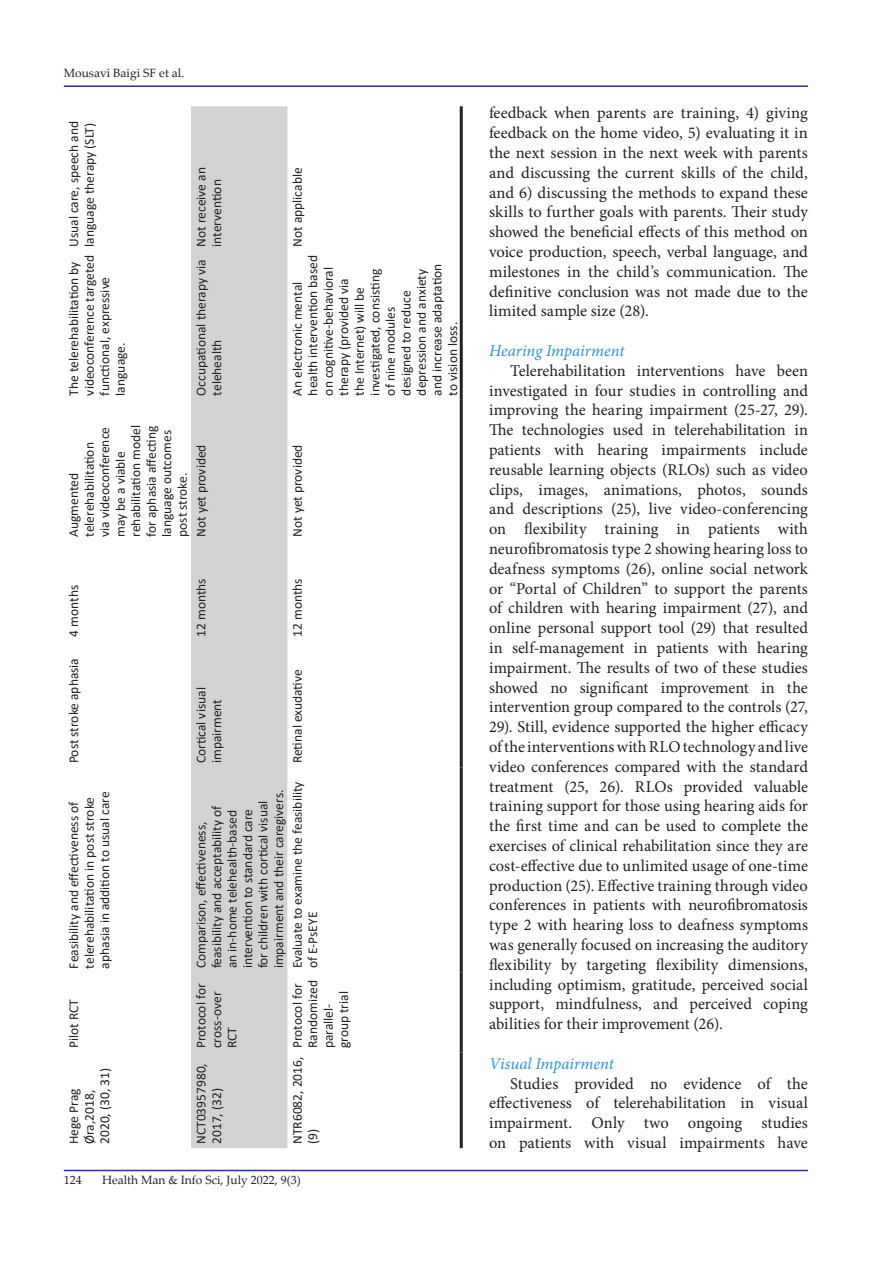
<style>
.page{position:relative;width:893px;height:1263px;background:#fff}
.page>*{position:absolute;margin:0;border:0;box-sizing:border-box;transform-origin:0 0}
.t1{font:16.5px/19.8px "Minion Pro";color:#231f20;text-align:justify}
.t2{font:italic 16.5px "Minion Pro";color:#2895d3}
.t3{font:13.5px/15.5px "Calibri";color:#231f20}
.t4{font:12px "Palatino Linotype";color:#231f20}
</style>
<div class="page">
<hr style="left:64px;top:1170px;width:744px;height:1px;background:#2e3092">
<hr style="left:64px;top:85px;width:744px;height:2px;background:#2e3092">
<div style="left:191px;top:106px;width:96px;height:1042px;background:#d1d2d4"></div>
<hr style="left:460px;top:1052px;width:3px;height:96px;background:#231f20">
<hr style="left:460px;top:973px;width:3px;height:79px;background:#231f20">
<hr style="left:460px;top:767px;width:3px;height:206px;background:#231f20">
<hr style="left:460px;top:641px;width:3px;height:126px;background:#231f20">
<hr style="left:460px;top:541px;width:3px;height:100px;background:#231f20">
<hr style="left:460px;top:400px;width:3px;height:141px;background:#231f20">
<hr style="left:460px;top:251px;width:3px;height:149px;background:#231f20">
<hr style="left:460px;top:106px;width:3px;height:145px;background:#231f20">
<p class="t4" style="left:64px;top:64px;width:122px">Mousavi Baigi SF et al.</p>
<p class="t3" style="left:66px;top:247px;width:127px;rotate:-90deg">Usual care, speech and language therapy (SLT)</p>
<p class="t3" style="left:66px;top:396px;width:142px;rotate:-90deg">The telerehabilitation by videoconference targeted functional, expressive language.</p>
<p class="t3" style="left:193px;top:247px;width:81px;rotate:-90deg">Not receive an intervention</p>
<p class="t3" style="left:193px;top:396px;width:138px;rotate:-90deg">Occupational therapy via telehealth</p>
<p class="t3" style="left:66px;top:537px;width:113px;rotate:-90deg">Augmented telerehabilitation via videoconference may be a viable rehabilitation model for aphasia affecting language outcomes post stroke.</p>
<p class="t3" style="left:193px;top:537px;width:94px;rotate:-90deg">Not yet provided</p>
<p class="t3" style="left:66px;top:637px;width:53px;rotate:-90deg">4 months</p>
<p class="t3" style="left:66px;top:763px;width:107px;rotate:-90deg">Post stroke aphasia</p>
<p class="t3" style="left:193px;top:637px;width:60px;rotate:-90deg">12 months</p>
<p class="t3" style="left:193px;top:763px;width:77px;rotate:-90deg">Cortical visual impairment</p>
<p class="t3" style="left:289px;top:247px;width:81px;rotate:-90deg">Not applicable</p>
<p class="t3" style="left:289px;top:396px;width:142px;rotate:-90deg">An electronic mental health intervention based on cognitive-behavioral therapy (provided via<br>the Internet) will be investigated, consisting of nine modules designed to reduce depression and anxiety and increase adaptation to vision loss.</p>
<p class="t3" style="left:289px;top:537px;width:94px;rotate:-90deg">Not yet provided</p>
<p class="t3" style="left:289px;top:637px;width:60px;rotate:-90deg">12 months</p>
<p class="t3" style="left:289px;top:763px;width:95px;rotate:-90deg">Retinal exudative</p>
<p class="t3" style="left:66px;top:968px;width:178px;rotate:-90deg">Feasibility and effectiveness of telerehabilitation in post stroke aphasia in addition to usual care</p>
<p class="t3" style="left:66px;top:1048px;width:50px;rotate:-90deg">Pilot RCT</p>
<p class="t3" style="left:97px;top:1144px;width:77px;rotate:-90deg">2020, (30, 31)</p>
<p class="t3" style="left:66px;top:1144px;width:57px;rotate:-90deg">Hege Prag<br>Øra,2018,</p>
<p class="t3" style="left:289px;top:968px;width:188px;rotate:-90deg">Evaluate to examine the feasibility of E-PsEYE</p>
<p class="t3" style="left:193px;top:968px;width:180px;rotate:-90deg">Comparison, effectiveness, feasibility and acceptability of an in-home telehealth-based intervention to standard care<br>for children with cortical visual impairment and their caregivers.</p>
<p class="t3" style="left:193px;top:1048px;width:66px;rotate:-90deg">Protocol for cross-over<br>RCT</p>
<p class="t3" style="left:193px;top:1144px;width:82px;rotate:-90deg">NCT03957980,<br>2017, (32)</p>
<p class="t3" style="left:289px;top:1048px;width:69px;rotate:-90deg">Protocol for<br>Randomized parallel&shy;group trial</p>
<p class="t3" style="left:289px;top:1144px;width:89px;rotate:-90deg">NTR6082, 2016, (9)</p>
<p class="t4" style="left:64px;top:1172px;width:19px">124</p>
<p class="t4" style="left:102px;top:1171px;width:200px">Health Man &amp; Info Sci, July 2022, 9(3)</p>
<p class="t1" style="left:489px;top:103px;width:320px">feedback when parents are training, 4) giving feedback on the home video, 5) evaluating it in the next session in the next week with parents and discussing the current skills of the child, and 6) discussing the methods to expand these skills to further goals with parents. Their study showed the beneficial effects of this method on voice production, speech, verbal language, and milestones in the child’s communication. The definitive conclusion was not made due to the limited sample size (28).</p>
<p class="t2" style="left:489px;top:339px;width:137px">Hearing Impairment</p>
<p class="t1" style="left:489px;top:361px;width:320px;text-indent:21px">Telerehabilitation interventions have been investigated in four studies in controlling and improving the hearing impairment (25-27, 29).<br>The technologies used in telerehabilitation in patients with hearing impairments include reusable learning objects (RLOs) such as video clips, images, animations, photos, sounds and descriptions (25), live video-conferencing on flexibility training in patients with neurofibromatosis type 2 showing hearing loss to deafness symptoms (26), online social network or “Portal of Children” to support the parents of children with hearing impairment (27), and online personal support tool (29) that resulted in self-management in patients with hearing impairment. The results of two of these studies showed no significant improvement in the intervention group compared to the controls (27, 29). Still, evidence supported the higher efficacy of the interventions with RLO technology and live video conferences compared with the standard treatment (25, 26). RLOs provided valuable training support for those using hearing aids for the first time and can be used to complete the exercises of clinical rehabilitation since they are cost-effective due to unlimited usage of one-time production (25). Effective training through video conferences in patients with neurofibromatosis type 2 with hearing loss to deafness symptoms was generally focused on increasing the auditory flexibility by targeting flexibility dimensions, including optimism, gratitude, perceived social support, mindfulness, and perceived coping abilities for their improvement (26).</p>
<p class="t2" style="left:489px;top:1052px;width:126px">Visual Impairment</p>
<p class="t1" style="left:489px;top:1073px;width:320px;text-indent:21px">Studies provided no evidence of the effectiveness of telerehabilitation in visual impairment. Only two ongoing studies</p>
<p class="t1" style="left:489px;top:1133px;width:320px">on patients with visual impairments have</p>
</div>
